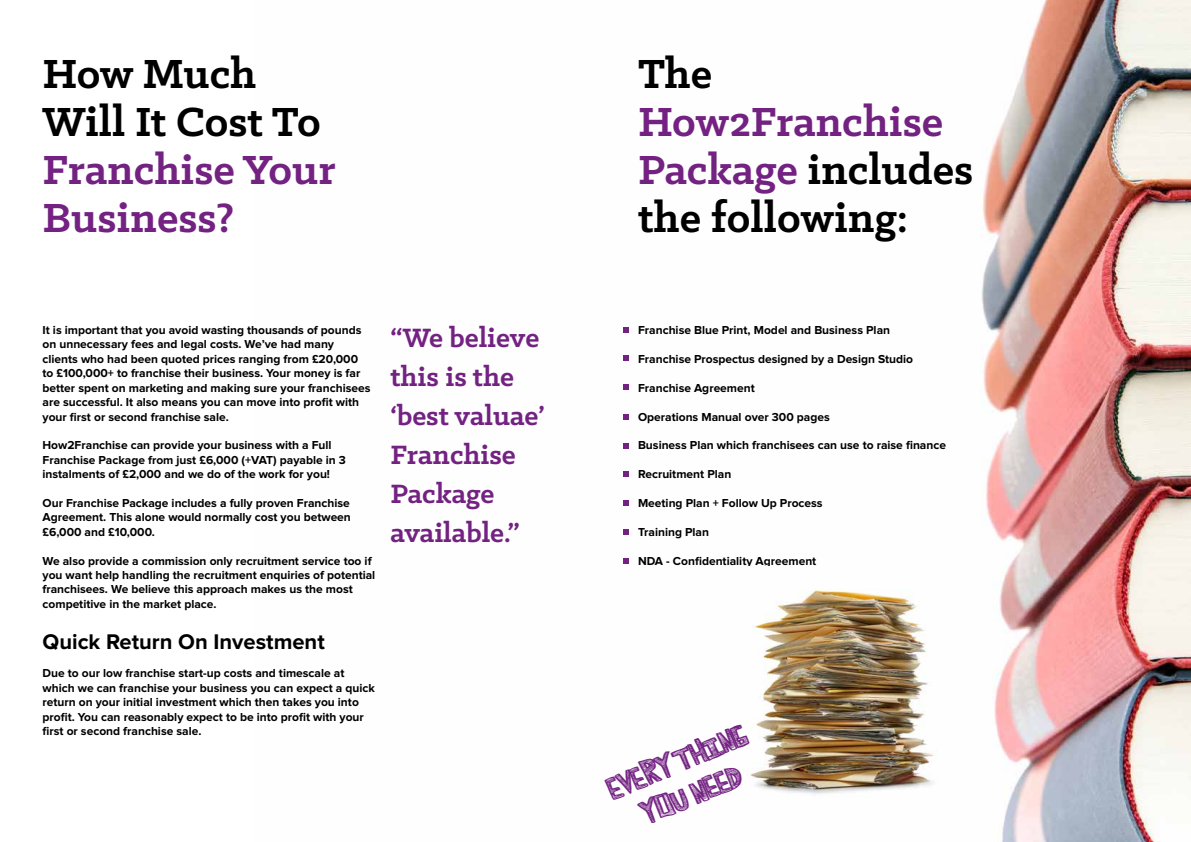
<style>
.page{position:relative;width:1191px;height:842px;background:#fff}
.page>*{position:absolute;margin:0;border:0;box-sizing:border-box;transform-origin:0 0}
.t1{font:700 46px/48px "Klinic Slab";color:#000}
.t2{font:700 46px/48px "Klinic Slab";color:#732282}
.t3{font:700 30px/39px "Klinic Slab";color:#732282}
.t4{font:29.9px/35.9px "Scribble Time";color:#732282;text-align:center}
.t5{font:700 22px "Proxima Nova";color:#000}
.t6{font:700 12px/14.4px "Proxima Nova";color:#000}
.s1{color:#732282}
</style>
<div class="page">
<img style="left:623px;top:0;width:568px;height:842px">
<svg style="left:623px;top:327px;width:6px;height:6px"></svg>
<svg style="left:623px;top:355px;width:6px;height:6px"></svg>
<svg style="left:623px;top:384px;width:6px;height:6px"></svg>
<svg style="left:623px;top:414px;width:6px;height:6px"></svg>
<svg style="left:623px;top:442px;width:6px;height:6px"></svg>
<svg style="left:623px;top:471px;width:6px;height:6px"></svg>
<svg style="left:623px;top:499px;width:6px;height:6px"></svg>
<svg style="left:623px;top:529px;width:6px;height:6px"></svg>
<svg style="left:623px;top:558px;width:6px;height:6px"></svg>
<img style="left:741px;top:566px;width:203px;height:238px">
<h1 class="t1" style="left:43px;top:49px;width:280px">How Much<br>Will It Cost To</h1>
<h1 class="t2" style="left:43px;top:145px;width:295px">Franchise Your<br>Business?</h1>
<p class="t6" style="left:43px;top:323px;width:329px">It is important that you avoid wasting thousands of pounds on unnecessary fees and legal costs. We’ve had many clients who had been quoted prices ranging from £20,000 to £100,000+ to franchise their business. Your money is far better spent on marketing and making sure your franchisees are successful. It also means you can move into profit with your first or second franchise sale.</p>
<p class="t6" style="left:43px;top:439px;width:305px">How2Franchise can provide your business with a Full<br>Franchise Package from just £6,000 (+VAT) payable in 3 instalments of £2,000 and we do of the work for you!</p>
<p class="t6" style="left:43px;top:496px;width:310px;text-align:justify">Our Franchise Package includes a fully proven Franchise Agreement. This alone would normally cost you between £6,000 and £10,000.</p>
<p class="t6" style="left:43px;top:554px;width:334px">We also provide a commission only recruitment service too if you want help handling the recruitment enquiries of potential franchisees. We believe this approach makes us the most competitive in the market place.</p>
<h3 class="t5" style="left:43px;top:631px;width:284px">Quick Return On Investment</h3>
<p class="t6" style="left:43px;top:667px;width:334px">Due to our low franchise start-up costs and timescale at which we can franchise your business you can expect a quick return on your initial investment which then takes you into profit. You can reasonably expect to be into profit with your first or second franchise sale.</p>
<h2 class="t3" style="left:390px;top:318px;width:156px">“We believe this is the ‘best valuae’<br>Franchise<br>Package available.”</h2>
<h1 class="t1" style="left:638px;top:49px;width:75px">The</h1>
<h1 class="t1" style="left:638px;top:97px;width:337px"><span class="s1">How2Franchise<br>Package</span> includes the following:</h1>
<p class="t6" style="left:638px;top:323px;width:254px">Franchise Blue Print, Model and Business Plan</p>
<p class="t6" style="left:638px;top:352px;width:277px">Franchise Prospectus designed by a Design Studio</p>
<p class="t6" style="left:638px;top:381px;width:118px">Franchise Agreement</p>
<p class="t6" style="left:638px;top:410px;width:193px">Operations Manual over 300 pages</p>
<p class="t6" style="left:638px;top:439px;width:309px">Business Plan which franchisees can use to raise finance</p>
<p class="t6" style="left:638px;top:467px;width:95px">Recruitment Plan</p>
<p class="t6" style="left:638px;top:496px;width:186px">Meeting Plan + Follow Up Process</p>
<p class="t6" style="left:638px;top:525px;width:73px">Training Plan</p>
<p class="t6" style="left:638px;top:554px;width:180px">NDA - Confidentiality Agreement</p>
<h3 class="t4" style="left:602px;top:775px;width:150px;rotate:-23deg">everything you need</h3>
</div>
